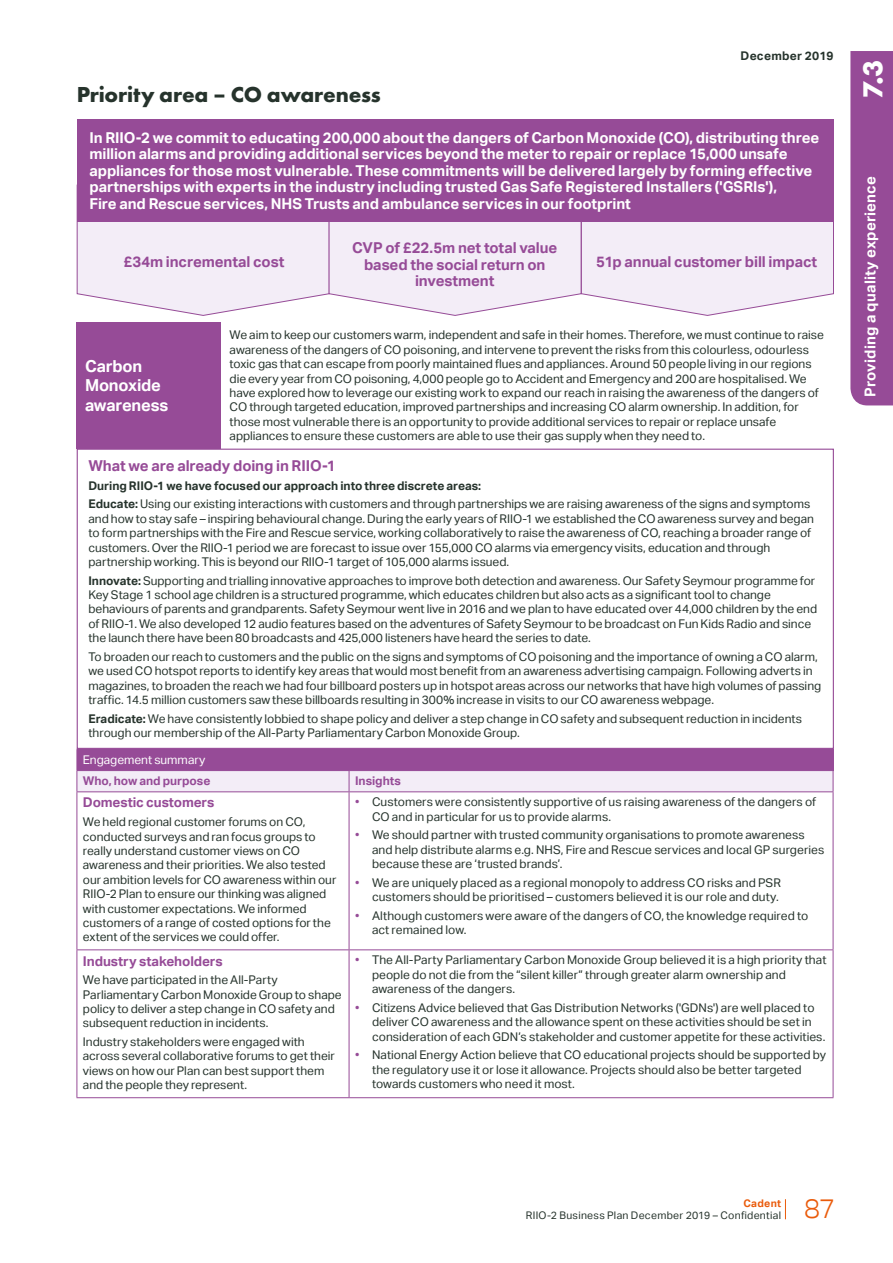
<style>
.page{position:relative;width:893px;height:1263px;background:#fff}
.page>*{position:absolute;margin:0;border:0;box-sizing:border-box;transform-origin:0 0}
.t1{font:700 28.5px "Futura PT";color:#fff}
.t2{font:300 27px "Aktiv Grotesk";color:#ea5b0b}
.MainheadLevel1{font:700 22.5px "Futura PT";letter-spacing:-.005em;color:#26332c}
.BodyText{font:700 16.5px/19.5px "Aktiv Grotesk";letter-spacing:-.015em;color:#fff}
.BodyText-2{font:700 15px/16.5px "Aktiv Grotesk";letter-spacing:-.005em;color:#fff}
.BodyText-3{font:700 15px/16.5px "Aktiv Grotesk";letter-spacing:-.005em;color:#964b97;text-align:center}
.PriorityBodyText{font:700 13.5px "Aktiv Grotesk";letter-spacing:-.005em;color:#964b97}
.PriorityBodyText-2{font:12px/14.4px "Aktiv Grotesk";color:#26332c}
.PriorityBodyText-3{font:700 12px "Aktiv Grotesk";letter-spacing:-.005em;color:#26332c}
.PriorityBodyText-4{font:700 12px "Aktiv Grotesk";letter-spacing:-.005em;color:#964b97}
.PriorityBodyText-5{font:12px "Aktiv Grotesk";color:#fff}
.PriorityBodyText-6{font:700 12px "Aktiv Grotesk";letter-spacing:.02em;color:#26332c}
.t3{font:10.5px "Aktiv Grotesk";letter-spacing:.03em;color:#26332c}
.t4{font:700 10.5px "Aktiv Grotesk";letter-spacing:.025em;color:#ea5b0b}
.s1{font-weight:700}
.s2{color:#964b97}
</style>
<div class="page">
<svg style="left:785px;top:1199px;width:1px;height:20px"></svg>
<div style="left:850px;top:51px;width:43px;height:354px;background:#964b97"></div>
<svg style="left:76px;top:184px;width:758px;height:132px;background:#f2ebf5"></svg>
<div style="left:77px;top:119px;width:756px;height:102px;background:#964b97"></div>
<svg style="left:78px;top:792px;width:755px;height:305px"></svg>
<hr style="left:77px;top:749px;width:272px;height:1px;background:#964b97">
<hr style="left:349px;top:749px;width:484px;height:1px;background:#964b97">
<svg style="left:77px;top:750px;width:757px;height:42px;background:#c399c5"></svg>
<hr style="left:77px;top:791px;width:272px;height:1px;background:#964b97">
<hr style="left:77px;top:792px;width:1px;height:157px;background:#964b97">
<hr style="left:349px;top:791px;width:484px;height:1px;background:#964b97">
<hr style="left:349px;top:792px;width:1px;height:157px;background:#964b97">
<hr style="left:833px;top:792px;width:1px;height:157px;background:#964b97">
<hr style="left:77px;top:949px;width:272px;height:1px;background:#964b97">
<hr style="left:77px;top:950px;width:1px;height:147px;background:#964b97">
<hr style="left:349px;top:949px;width:484px;height:1px;background:#964b97">
<hr style="left:349px;top:950px;width:1px;height:147px;background:#964b97">
<hr style="left:833px;top:950px;width:1px;height:147px;background:#964b97">
<hr style="left:77px;top:1097px;width:272px;height:1px;background:#964b97">
<hr style="left:349px;top:1097px;width:484px;height:1px;background:#964b97">
<div style="left:77px;top:322px;width:144px;height:127px;background:#964b97"></div>
<h1 class="MainheadLevel1" style="left:77px;top:80px;width:305px">Priority area – CO awareness</h1>
<p class="PriorityBodyText-6" style="left:741px;top:48px;width:94px">December 2019</p>
<p class="BodyText-2" style="left:89px;top:129px;width:731px">In RIIO-2 we commit to educating 200,000 about the dangers of Carbon Monoxide (CO), distributing three million alarms and providing additional services beyond the meter to repair or replace 15,000 unsafe appliances for those most vulnerable. These commitments will be delivered largely by forming effective partnerships with experts in the industry including trusted Gas Safe Registered Installers ('GSRIs'),<br>Fire and Rescue services, NHS Trusts and ambulance services in our footprint</p>
<p class="BodyText-3" style="left:124px;top:254px;width:162px">£34m incremental cost</p>
<p class="BodyText-3" style="left:352px;top:240px;width:207px">CVP of £22.5m net total value based the social return on investment</p>
<p class="BodyText-3" style="left:596px;top:254px;width:222px">51p annual customer bill impact</p>
<p class="BodyText" style="left:85px;top:356px;width:85px">Carbon<br>Monoxide awareness</p>
<p class="PriorityBodyText-2" style="left:230px;top:328px;width:596px">We aim to keep our customers warm, independent and safe in their homes. Therefore, we must continue to raise awareness of the dangers of CO poisoning, and intervene to prevent the risks from this colourless, odourless toxic gas that can escape from poorly maintained flues and appliances. Around 50 people living in our regions die every year from CO poisoning, 4,000 people go to Accident and Emergency and 200 are hospitalised. We have explored how to leverage our existing work to expand our reach in raising the awareness of the dangers of CO through targeted education, improved partnerships and increasing CO alarm ownership. In addition, for those most vulnerable there is an opportunity to provide additional services to repair or replace unsafe appliances to ensure these customers are able to use their gas supply when they need to.</p>
<p class="BodyText-3" style="left:88px;top:458px;width:249px">What we are already doing in RIIO-1</p>
<p class="PriorityBodyText-3" style="left:88px;top:479px;width:394px">During RIIO-1 we have focused our approach into three discrete areas:</p>
<p class="PriorityBodyText-2" style="left:88px;top:497px;width:727px"><span class="s1">Educate:</span> Using our existing interactions with customers and through partnerships we are raising awareness of the signs and symptoms and how to stay safe – inspiring behavioural change. During the early years of RIIO-1 we established the CO awareness survey and began to form partnerships with the Fire and Rescue service, working collaboratively to raise the awareness of CO, reaching a broader range of customers. Over the RIIO-1 period we are forecast to issue over 155,000 CO alarms via emergency visits, education and through partnership working. This is beyond our RIIO-1 target of 105,000 alarms issued.</p>
<p class="PriorityBodyText-2" style="left:88px;top:573px;width:730px"><span class="s1">Innovate:</span> Supporting and trialling innovative approaches to improve both detection and awareness. Our Safety Seymour programme for Key Stage 1 school age children is a structured programme, which educates children but also acts as a significant tool to change behaviours of parents and grandparents. Safety Seymour went live in 2016 and we plan to have educated over 44,000 children by the end of RIIO-1. We also developed 12 audio features based on the adventures of Safety Seymour to be broadcast on Fun Kids Radio and since the launch there have been 80 broadcasts and 425,000 listeners have heard the series to date.</p>
<p class="PriorityBodyText-2" style="left:88px;top:650px;width:734px">To broaden our reach to customers and the public on the signs and symptoms of CO poisoning and the importance of owning a CO alarm, we used CO hotspot reports to identify key areas that would most benefit from an awareness advertising campaign. Following adverts in magazines, to broaden the reach we had four billboard posters up in hotspot areas across our networks that have high volumes of passing traffic. 14.5 million customers saw these billboards resulting in 300% increase in visits to our CO awareness webpage.</p>
<p class="PriorityBodyText-2" style="left:88px;top:711px;width:715px"><span class="s1">Eradicate:</span> We have consistently lobbied to shape policy and deliver a step change in CO safety and subsequent reduction in incidents through our membership of the All-Party Parliamentary Carbon Monoxide Group.</p>
<p class="PriorityBodyText-5" style="left:83px;top:753px;width:124px">Engagement summary</p>
<p class="PriorityBodyText-4" style="left:83px;top:774px;width:129px">Who, how and purpose</p>
<p class="PriorityBodyText-4" style="left:355px;top:774px;width:47px">Insights</p>
<p class="PriorityBodyText" style="left:83px;top:795px;width:133px">Domestic customers</p>
<p class="PriorityBodyText-2" style="left:83px;top:815px;width:255px">We held regional customer forums on CO, conducted surveys and ran focus groups to really understand customer views on CO awareness and their priorities. We also tested our ambition levels for CO awareness within our RIIO-2 Plan to ensure our thinking was aligned with customer expectations. We informed customers of a range of costed options for the extent of the services we could offer.</p>
<p class="PriorityBodyText-2" style="left:372px;top:795px;width:446px;text-indent:-17px"><span class="s2">•</span> Customers were consistently supportive of us raising awareness of the dangers of<br>CO and in particular for us to provide alarms.</p>
<p class="PriorityBodyText-2" style="left:372px;top:828px;width:454px;text-indent:-17px"><span class="s2">•</span> We should partner with trusted community organisations to promote awareness and help distribute alarms e.g. NHS, Fire and Rescue services and local GP surgeries because these are ‘trusted brands’.</p>
<p class="PriorityBodyText-2" style="left:355px;top:875px;width:427px;text-align:right"><span class="s2">•</span> We are uniquely placed as a regional monopoly to address CO risks and PSR customers should be prioritised – customers believed it is our role and duty.</p>
<p class="PriorityBodyText-2" style="left:372px;top:909px;width:438px;text-indent:-17px"><span class="s2">•</span> Although customers were aware of the dangers of CO, the knowledge required to act remained low.</p>
<p class="PriorityBodyText" style="left:83px;top:953px;width:141px">Industry stakeholders</p>
<p class="PriorityBodyText-2" style="left:83px;top:973px;width:260px">We have participated in the All-Party Parliamentary Carbon Monoxide Group to shape policy to deliver a step change in CO safety and subsequent reduction in incidents.</p>
<p class="PriorityBodyText-2" style="left:83px;top:1035px;width:253px">Industry stakeholders were engaged with across several collaborative forums to get their views on how our Plan can best support them and the people they represent.</p>
<p class="PriorityBodyText-2" style="left:372px;top:953px;width:456px;text-indent:-17px"><span class="s2">•</span> The All-Party Parliamentary Carbon Monoxide Group believed it is a high priority that people do not die from the “silent killer” through greater alarm ownership and awareness of the dangers.</p>
<p class="PriorityBodyText-2" style="left:372px;top:1000px;width:455px;text-indent:-17px"><span class="s2">•</span> Citizens Advice believed that Gas Distribution Networks ('GDNs') are well placed to deliver CO awareness and the allowance spent on these activities should be set in consideration of each GDN’s stakeholder and customer appetite for these activities.</p>
<p class="PriorityBodyText-2" style="left:372px;top:1048px;width:456px;text-indent:-17px"><span class="s2">•</span> National Energy Action believe that CO educational projects should be supported by the regulatory use it or lose it allowance. Projects should also be better targeted towards customers who need it most.</p>
<h1 class="t1" style="left:855px;top:99px;width:40px;rotate:-90deg">7.3</h1>
<p class="BodyText-2" style="left:862px;top:397px;width:222px;rotate:-90deg">Providing a quality experience</p>
<p class="t4" style="left:743px;top:1197px;width:39px">Cadent</p>
<p class="t3" style="left:526px;top:1209px;width:257px">RIIO-2 Business Plan December 2019 – Confidential</p>
<h2 class="t2" style="left:804px;top:1193px;width:33px">87</h2>
</div>
